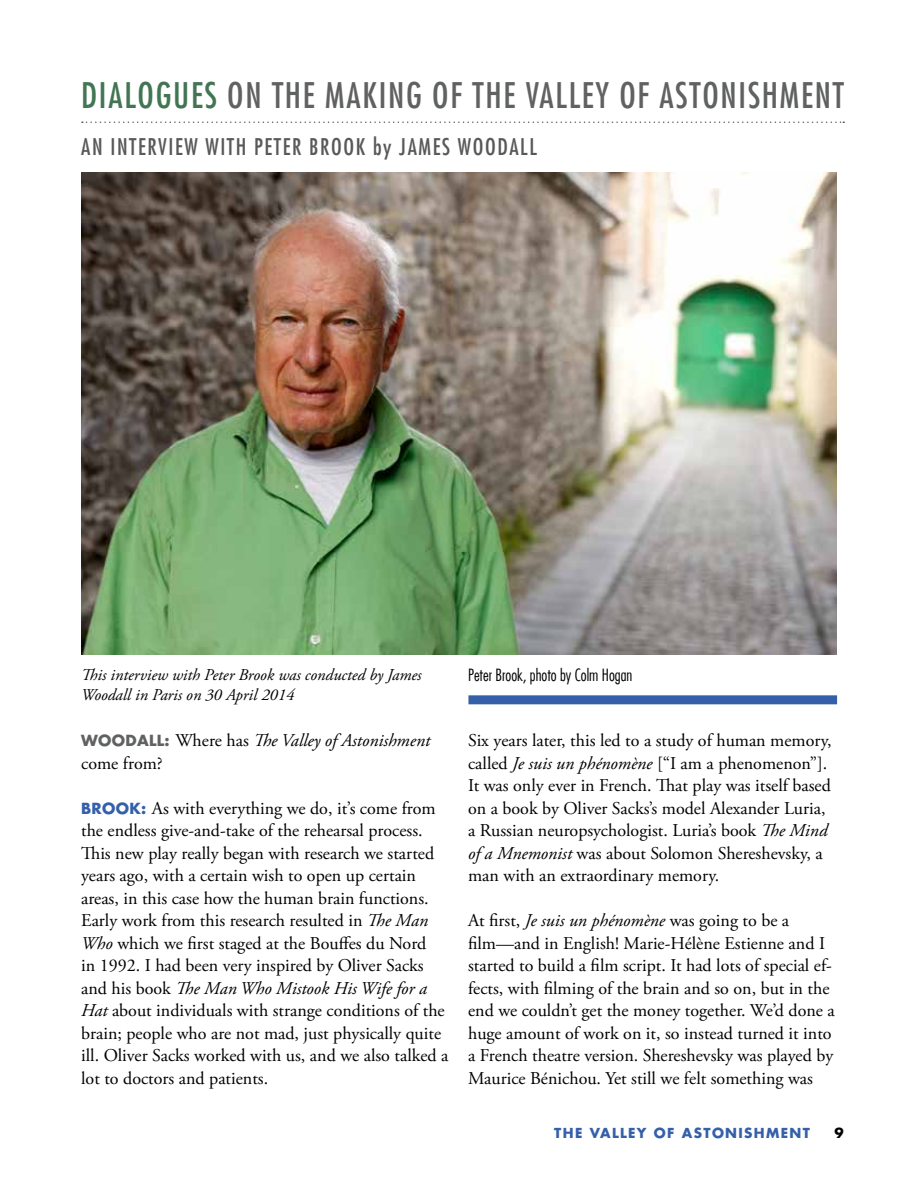
<style>
.page{position:relative;width:918px;height:1188px;background:#fff}
.page>*{position:absolute;margin:0;border:0;box-sizing:border-box;transform-origin:0 0}
.t1{font:condensed 34.5px "Futura LT";letter-spacing:.05em;color:#606161}
.t2{font:condensed 22.5px "Futura LT";letter-spacing:.07em;color:#595959}
.t3{font:18px/22.5px "Adobe Garamond Pro";color:#000}
.t4{font:italic 18px/22.5px "Adobe Garamond Pro";color:#000}
.t5{font:italic 16.5px/19.8px "Adobe Garamond Pro";color:#000}
.t6{font:300 condensed 16.5px "Futura LT";color:#000}
.t7{font:700 13.5px "Futura LT";letter-spacing:.1em;color:#3560a9}
.t8{font:700 13.5px "Futura LT";color:#000}
.s1{color:#427553}
.s2{font-family:"Futura LT";font-weight:700;font-style:normal;font-size:15px;color:#606161}
.s3{font-style:normal}
.s4{font-family:"Futura LT";font-weight:700;font-size:15px;color:#3560a9}
.s5{font-style:italic}
</style>
<div class="page">
<img style="left:81px;top:173px;width:756px;height:481px">
<div style="left:468px;top:695px;width:369px;height:9px;background:#3560a9"></div>
<svg style="left:82px;top:122px;width:762px;height:1px"></svg>
<h1 class="t1" style="left:81px;top:75px;width:764px"><span class="s1">DIALOGUES</span> ON THE MAKING OF THE VALLEY OF ASTONISHMENT</h1>
<p class="t2" style="left:81px;top:133px;width:457px">AN INTERVIEW WITH PETER BROOK by JAMES WOODALL</p>
<p class="t5" style="left:81px;top:665px;width:342px">This interview with Peter Brook was conducted by James<br>Woodall in Paris on 30 April 2014</p>
<p class="t4" style="left:81px;top:730px;width:350px"><span class="s2">WOODALL:</span> <span class="s3">Where has</span> The Valley of Astonishment <span class="s3">come from?</span></p>
<p class="t3" style="left:81px;top:797px;width:369px"><span class="s4">BROOK:</span> As with everything we do, it’s come from the endless give-and-take of the rehearsal process.<br>This new play really began with research we started years ago, with a certain wish to open up certain areas, in this case how the human brain functions.<br>Early work from this research resulted in <span class="s5">The Man Who</span> which we first staged at the Bouffes du Nord<br>in 1992. I had been very inspired by Oliver Sacks and his book <span class="s5">The Man Who Mistook His Wife for a Hat</span> about individuals with strange conditions of the brain; people who are not mad, just physically quite ill. Oliver Sacks worked with us, and we also talked a lot to doctors and patients.</p>
<p class="t6" style="left:468px;top:665px;width:166px">Peter Brook, photo by Colm Hogan</p>
<p class="t3" style="left:468px;top:730px;width:365px">Six years later, this led to a study of human memory, called <span class="s5">Je suis un phénomène</span> [“I am a phenomenon”].<br>It was only ever in French. That play was itself based on a book by Oliver Sacks’s model Alexander Luria, a Russian neuropsychologist. Luria’s book <span class="s5">The Mind of a Mnemonist</span> was about Solomon Shereshevsky, a man with an extraordinary memory.</p>
<p class="t3" style="left:468px;top:910px;width:368px">At first, <span class="s5">Je suis un phénomène</span> was going to be a film—and in English! Marie-Hélène Estienne and I started to build a film script. It had lots of special ef&shy;fects, with filming of the brain and so on, but in the end we couldn’t get the money together. We’d done a huge amount of work on it, so instead turned it into a French theatre version. Shereshevsky was played by Maurice Bénichou. Yet still we felt something was</p>
<p class="t7" style="left:554px;top:1124px;width:257px">THE VALLEY OF ASTONISHMENT</p>
<p class="t8" style="left:834px;top:1124px;width:11px">9</p>
</div>
